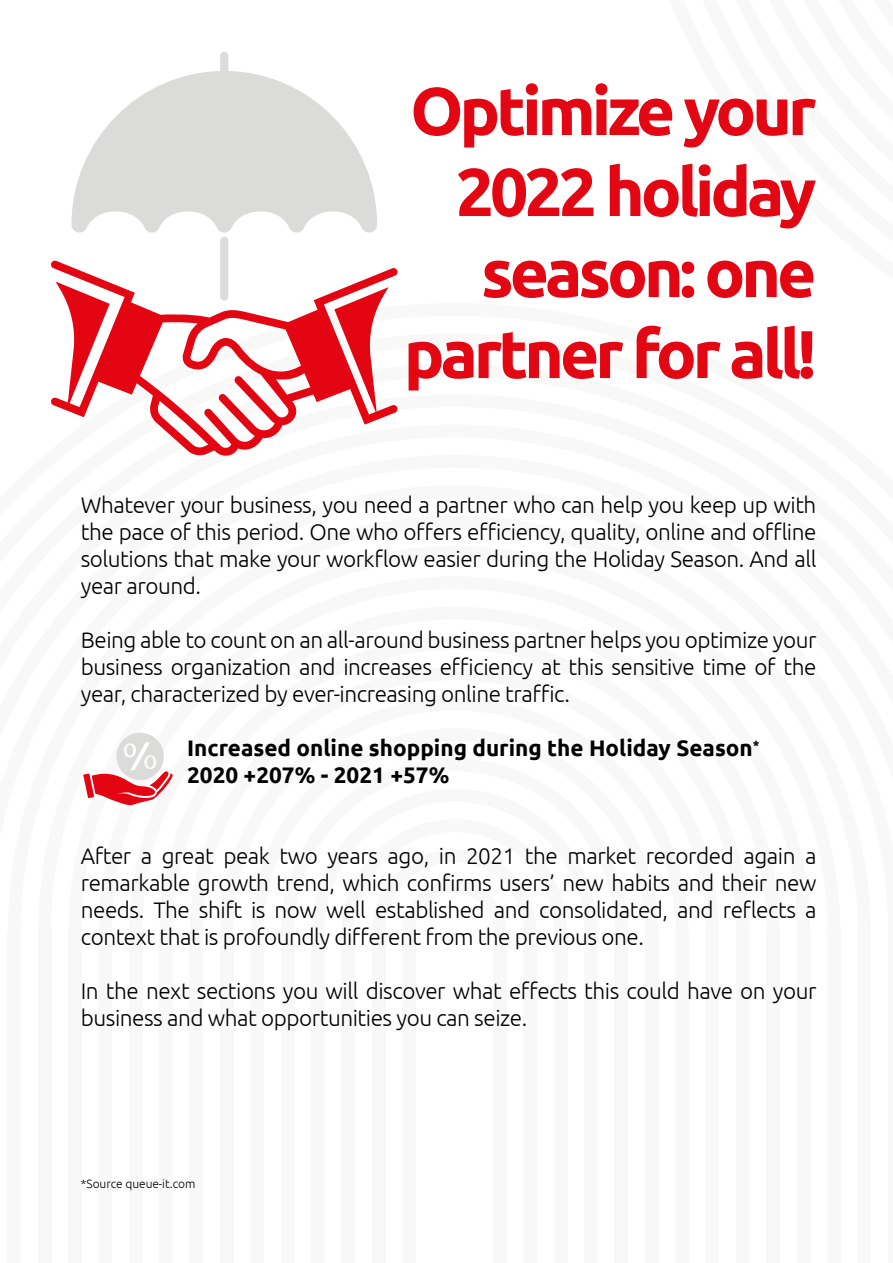
<style>
.page{position:relative;width:893px;height:1263px;background:#fff}
.page>*{position:absolute;margin:0;border:0;box-sizing:border-box;transform-origin:0 0}
.t1{font:700 67.5px/81px "Ubuntu";letter-spacing:-.06em;color:#e30613;text-align:right}
.t2{font:300 22.5px/27px "Ubuntu";letter-spacing:-.02em;color:#000;text-align:justify}
.t3{font:700 22.5px/27px "Ubuntu";color:#000}
.t4{font:300 12px "Ubuntu";letter-spacing:-.005em;color:#000}
</style>
<div class="page">
<div style="left:8px;top:932px;width:13px;height:331px;background:#f8f8f8"></div>
<div style="left:38px;top:932px;width:13px;height:331px;background:#f8f8f8"></div>
<div style="left:68px;top:932px;width:14px;height:331px;background:#f8f8f8"></div>
<div style="left:99px;top:932px;width:13px;height:331px;background:#f8f8f8"></div>
<div style="left:129px;top:932px;width:13px;height:331px;background:#f8f8f8"></div>
<div style="left:160px;top:932px;width:13px;height:331px;background:#f8f8f8"></div>
<div style="left:190px;top:932px;width:13px;height:331px;background:#f8f8f8"></div>
<div style="left:220px;top:932px;width:13px;height:331px;background:#f8f8f8"></div>
<div style="left:251px;top:932px;width:13px;height:331px;background:#f8f8f8"></div>
<div style="left:281px;top:932px;width:13px;height:331px;background:#f8f8f8"></div>
<div style="left:311px;top:932px;width:13px;height:331px;background:#f8f8f8"></div>
<div style="left:342px;top:932px;width:13px;height:331px;background:#f8f8f8"></div>
<div style="left:372px;top:932px;width:13px;height:331px;background:#f8f8f8"></div>
<div style="left:402px;top:932px;width:13px;height:331px;background:#f8f8f8"></div>
<div style="left:493px;top:932px;width:13px;height:331px;background:#f8f8f8"></div>
<div style="left:524px;top:932px;width:13px;height:331px;background:#f8f8f8"></div>
<div style="left:554px;top:932px;width:13px;height:331px;background:#f8f8f8"></div>
<div style="left:584px;top:932px;width:14px;height:331px;background:#f8f8f8"></div>
<div style="left:615px;top:932px;width:13px;height:331px;background:#f8f8f8"></div>
<div style="left:645px;top:932px;width:13px;height:331px;background:#f8f8f8"></div>
<div style="left:676px;top:932px;width:13px;height:331px;background:#f8f8f8"></div>
<div style="left:706px;top:932px;width:13px;height:331px;background:#f8f8f8"></div>
<div style="left:736px;top:932px;width:13px;height:331px;background:#f8f8f8"></div>
<div style="left:767px;top:932px;width:13px;height:331px;background:#f8f8f8"></div>
<div style="left:797px;top:932px;width:13px;height:331px;background:#f8f8f8"></div>
<div style="left:827px;top:932px;width:13px;height:331px;background:#f8f8f8"></div>
<div style="left:858px;top:932px;width:13px;height:331px;background:#f8f8f8"></div>
<div style="left:888px;top:932px;width:5px;height:331px;background:#f8f8f8"></div>
<svg style="left:83px;top:732px;width:90px;height:74px"></svg>
<svg style="left:71px;top:67px;width:306px;height:193px"></svg>
<div style="left:220px;top:56px;width:8px;height:23px;background:#dbdbd9"></div>
<div style="left:220px;top:241px;width:8px;height:56px;background:#dbdbd9"></div>
<svg style="left:51px;top:260px;width:347px;height:196px"></svg>
<svg style="left:330px;top:285px;width:60px;height:152px"></svg>
<svg style="left:54px;top:279px;width:60px;height:152px"></svg>
<h1 class="t1" style="left:404px;top:69px;width:414px">Optimize your<br>2022 holiday season: one partner for all!</h1>
<p class="t2" style="left:81px;top:491px;width:737px">Whatever your business, you need a partner who can help you keep up with the pace of this period. One who offers efficiency, quality, online and offline solutions that make your workflow easier during the Holiday Season. And all year around.</p>
<p class="t2" style="left:81px;top:626px;width:737px">Being able to count on an all-around business partner helps you optimize your business organization and increases efficiency at this sensitive time of the year, characterized by ever-increasing online traffic.</p>
<p class="t3" style="left:187px;top:734px;width:574px">Increased online shopping during the Holiday Season<sup>*<br></sup>2020 +207% - 2021 +57%</p>
<p class="t2" style="left:81px;top:842px;width:737px">After a great peak two years ago, in 2021 the market recorded again a remarkable growth trend, which confirms users’ new habits and their new needs. The shift is now well established and consolidated, and reflects a context that is profoundly different from the previous one.</p>
<p class="t2" style="left:81px;top:977px;width:737px">In the next sections you will discover what effects this could have on your business and what opportunities you can seize.</p>
<p class="t4" style="left:81px;top:1177px;width:116px">*Source queue-it.com</p>
</div>
